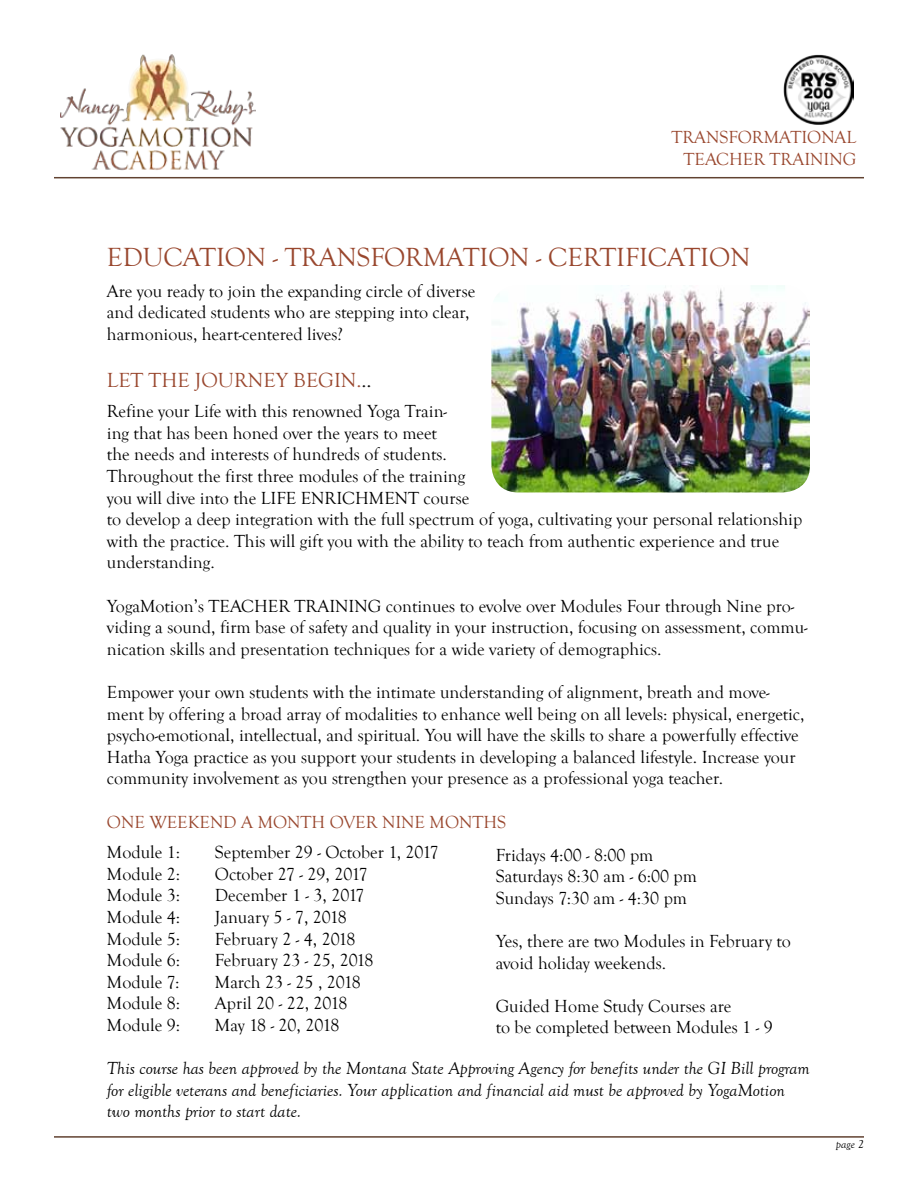
<style>
.page{position:relative;width:918px;height:1188px;background:#fff}
.page>*{position:absolute;margin:0;border:0;box-sizing:border-box;transform-origin:0 0}
.t1{font:27px "Goudy Old Style T";color:#99472e}
.t2{font:21px "Goudy Old Style T";color:#99472e}
.t3{font:18px/21.6px "Goudy Old Style T";color:#000}
.t4{font:italic 18px/21.6px "Goudy Old Style T";color:#000}
.t5{font:18px/21.6px "Goudy Old Style T";color:#99472e;text-align:right}
.t6{font:18px "Goudy Old Style T";color:#99472e}
.t7{font:18px "Goudy Old Style T";letter-spacing:-.03em;color:#000}
.t8{font:italic 12px "Goudy Old Style T";color:#000}
.s1{color:#000}
</style>
<div class="page">
<hr style="left:54px;top:1136px;width:810px;height:2px;background:#614231">
<hr style="left:54px;top:177px;width:810px;height:1px;background:#614231">
<img style="left:60px;top:54px;width:196px;height:117px">
<img style="left:784px;top:54px;width:70px;height:70px">
<img style="left:491px;top:285px;width:319px;height:207px">
<p class="t5" style="left:672px;top:127px;width:186px">TRANSFORMATIONAL<br>TEACHER TRAINING</p>
<h1 class="t1" style="left:107px;top:242px;width:623px">Education - Tran sfo rmation - Certification</h1>
<p class="t3" style="left:107px;top:280px;width:370px">Are you ready to join the expanding circle of diverse and dedicated students who are stepping into clear, harmonious, heart-centered lives?</p>
<p class="t2" style="left:107px;top:368px;width:57px">Let the</p>
<p class="t2" style="left:195px;top:368px;width:178px">Journey Begin.<span class="s1">..</span></p>
<p class="t3" style="left:107px;top:401px;width:697px">Refine your Life with this renowned Yoga Train-<br>ing that has been honed over the years to meet<br>the needs and interests of hundreds of students.<br>Throughout the first three modules of the training<br>you will dive into the LIFE ENRICHMENT course<br>to develop a deep integration with the full spectrum of yoga, cultivating your personal relationship with the practice. This will gift you with the ability to teach from authentic experience and true understanding.</p>
<p class="t3" style="left:107px;top:595px;width:702px">YogaMotion’s TEACHER TRAINING continues to evolve over Modules Four through Nine pro&shy;viding a sound, firm base of safety and quality in your instruction, focusing on assessment, commu&shy;nication skills and presentation techniques for a wide variety of demographics.</p>
<p class="t3" style="left:107px;top:682px;width:699px">Empower your own students with the intimate understanding of alignment, breath and move&shy;ment by offering a broad array of modalities to enhance well being on all levels: physical, energetic, psycho-emotional, intellectual, and spiritual. You will have the skills to share a powerfully effective Hatha Yoga practice as you support your students in developing a balanced lifestyle. Increase your community involvement as you strengthen your presence as a professional yoga teacher.</p>
<p class="t6" style="left:107px;top:812px;width:57px">One wee</p>
<p class="t6" style="left:188px;top:812px;width:85px">ken d a month</p>
<p class="t6" style="left:330px;top:812px;width:115px">OVER nine month</p>
<p class="t6" style="left:497px;top:812px;width:11px">s</p>
<p class="t3" style="left:107px;top:842px;width:334px">Module 1: September 29 - October 1, 2017<br>Module 2:</p>
<p class="t3" style="left:496px;top:844px;width:203px">Fridays 4:00 - 8:00 pm<br>Saturdays 8:30 am - 6:00 pm<br>Sundays 7:30 am - 4:30 pm</p>
<p class="t3" style="left:496px;top:931px;width:297px">Yes, there are two Modules in February to avoid holiday weekends.</p>
<p class="t3" style="left:496px;top:996px;width:278px">Guided Home Study Courses are<br>to be completed between Modules 1 - 9</p>
<p class="t3" style="left:215px;top:864px;width:154px">October 27 - 29, 2017</p>
<p class="t3" style="left:107px;top:885px;width:93px">Module 3: D</p>
<p class="t3" style="left:228px;top:885px;width:138px">ecember 1 - 3, 2017</p>
<p class="t3" style="left:107px;top:907px;width:75px">Module 4:</p>
<p class="t3" style="left:107px;top:907px;width:268px;text-indent:108px">January 5 - 7, 2018<br>Module 5: February 2 - 4, 2018<br>Module 6: February 23 - 25, 2018<br>Module 7:</p>
<p class="t3" style="left:107px;top:972px;width:255px;text-indent:108px">March 23 - 25 , 2018<br>Module 8: April 20 - 22, 2018<br>Module 9:</p>
<p class="t7" style="left:215px;top:1015px;width:126px">May 18 - 20, 2018</p>
<p class="t4" style="left:107px;top:1058px;width:704px">This course has been approved by the Montana State Approving Agency for benefits under the GI Bill program for eligible veterans and beneficiaries. Your application and financial aid must be approved by YogaMotion two months prior to start date.</p>
<p class="t8" style="left:836px;top:1138px;width:30px">page 2</p>
</div>
